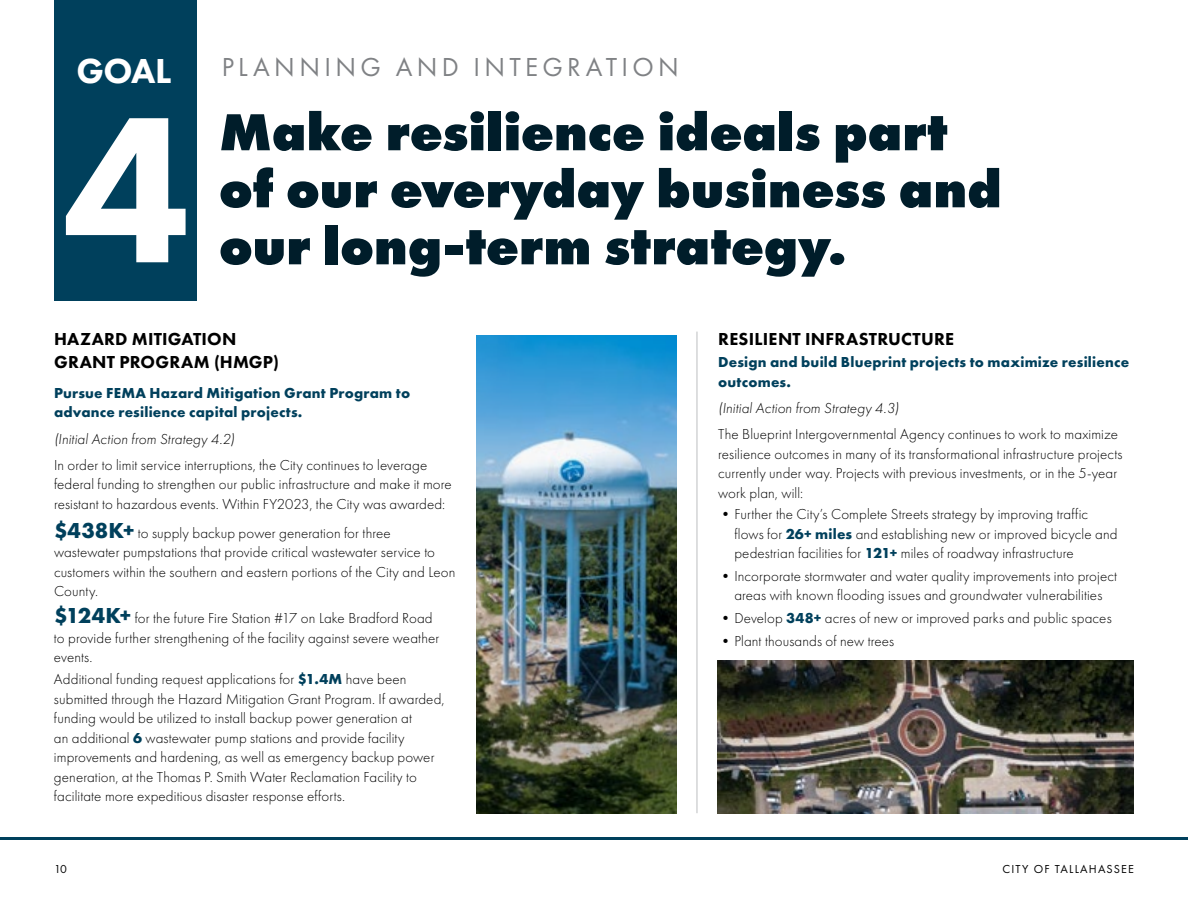
<style>
.page{position:relative;width:1188px;height:918px;background:#fff}
.page>*{position:absolute;margin:0;border:0;box-sizing:border-box;transform-origin:0 0}
.t1{font:800 216px "Futura PT";color:#fff}
.t2{font:800 54px/57px "Futura PT";color:#001d2a}
.t3{font:800 36px "Futura PT";color:#fff}
.t4{font:27px "Futura PT";letter-spacing:.16em;color:#808285}
.t5{font:800 27px "Futura PT";color:#fff}
.t6{font:800 18px/22.5px "Futura PT";letter-spacing:.01em;color:#000}
.t7{font:300 15px/19.5px "Futura PT";letter-spacing:.005em;color:#000}
.t8{font:700 15px/19.5px "Futura PT";letter-spacing:.015em;color:#00405c}
.t9{font:italic 300 15px "Futura PT";letter-spacing:.01em;color:#000}
.t10{font:12px "Futura PT";letter-spacing:.1em;color:#000}
.s1{font-weight:700;font-size:22.5px;color:#00405c}
.s2{font-weight:700;color:#00405c}
</style>
<div class="page">
<div style="left:54px;top:0;width:142px;height:301px;background:#00405c"></div>
<hr style="left:0;top:837px;width:1188px;height:3px;background:#00405c">
<hr style="left:697px;top:332px;width:1px;height:481px;background:#bcbec0">
<img style="left:476px;top:336px;width:200px;height:477px">
<img style="left:717px;top:660px;width:417px;height:153px">
<h3 class="t4" style="left:222px;top:51px;width:459px">PLANNING AND INTEGRATION</h3>
<h3 class="t5" style="left:54px;top:50px;width:95px">GOAL 3</h3>
<h3 class="t3" style="left:76px;top:48px;width:96px">GOAL</h3>
<h1 class="t1" style="left:62px;top:55px;width:131px">4</h1>
<h2 class="t2" style="left:219px;top:103px;width:784px">Make resilience ideals part of our everyday business and our long-term strategy.</h2>
<p class="t6" style="left:54px;top:328px;width:226px">HAZARD MITIGATION<br>GRANT PROGRAM (HMGP)</p>
<p class="t8" style="left:54px;top:383px;width:358px">Pursue FEMA Hazard Mitigation Grant Program to advance resilience capital projects.</p>
<p class="t9" style="left:54px;top:430px;width:182px">(Initial Action from Strategy 4.2)</p>
<p class="t7" style="left:54px;top:455px;width:399px">In order to limit service interruptions, the City continues to leverage federal funding to strengthen our public infrastructure and make it more resistant to hazardous events. Within FY2023, the City was awarded:</p>
<p class="t7" style="left:54px;top:523px;width:403px"><span class="s1">$438K+</span> to supply backup power generation for three wastewater pumpstations that provide critical wastewater service to customers within the southern and eastern portions of the City and Leon County.</p>
<p class="t7" style="left:54px;top:609px;width:387px"><span class="s1">$124K+</span> for the future Fire Station #17 on Lake Bradford Road to provide further strengthening of the facility against severe weather events.</p>
<p class="t7" style="left:54px;top:669px;width:392px">Additional funding request applications for <span class="s2">$1.4M</span> have been submitted through the Hazard Mitigation Grant Program. If awarded, funding would be utilized to install backup power generation at<br>an additional <span class="s2">6</span> wastewater pump stations and provide facility improvements and hardening, as well as emergency backup power generation, at the Thomas P. Smith Water Reclamation Facility to facilitate more expeditious disaster response efforts.</p>
<p class="t6" style="left:718px;top:328px;width:237px">RESILIENT INFRASTRUCTURE</p>
<p class="t8" style="left:718px;top:352px;width:412px">Design and build Blueprint projects to maximize resilience outcomes.</p>
<p class="t9" style="left:718px;top:399px;width:182px">(Initial Action from Strategy 4.3)</p>
<p class="t7" style="left:718px;top:424px;width:406px">The Blueprint Intergovernmental Agency continues to work to maximize resilience outcomes in many of its transformational infrastructure projects currently under way. Projects with previous investments, or in the 5-year work plan, will:</p>
<p class="t7" style="left:734px;top:505px;width:385px;text-indent:-16px">•Further the City’s Complete Streets strategy by improving traffic flows for <span class="s2">26+ miles</span> and establishing new or improved bicycle and pedestrian facilities for <span class="s2">121+</span> miles of roadway infrastructure</p>
<p class="t7" style="left:718px;top:566px;width:400px;text-align:center">•Incorporate stormwater and water quality improvements into project areas with known flooding issues and groundwater vulnerabilities</p>
<p class="t7" style="left:718px;top:609px;width:395px">•Develop <span class="s2">348+</span> acres of new or improved parks and public spaces</p>
<p class="t7" style="left:718px;top:631px;width:178px">•Plant thousands of new trees</p>
<p class="t10" style="left:54px;top:862px;width:14px">10</p>
<p class="t10" style="left:1003px;top:862px;width:133px">CITY OF TALLAHASSEE</p>
</div>
